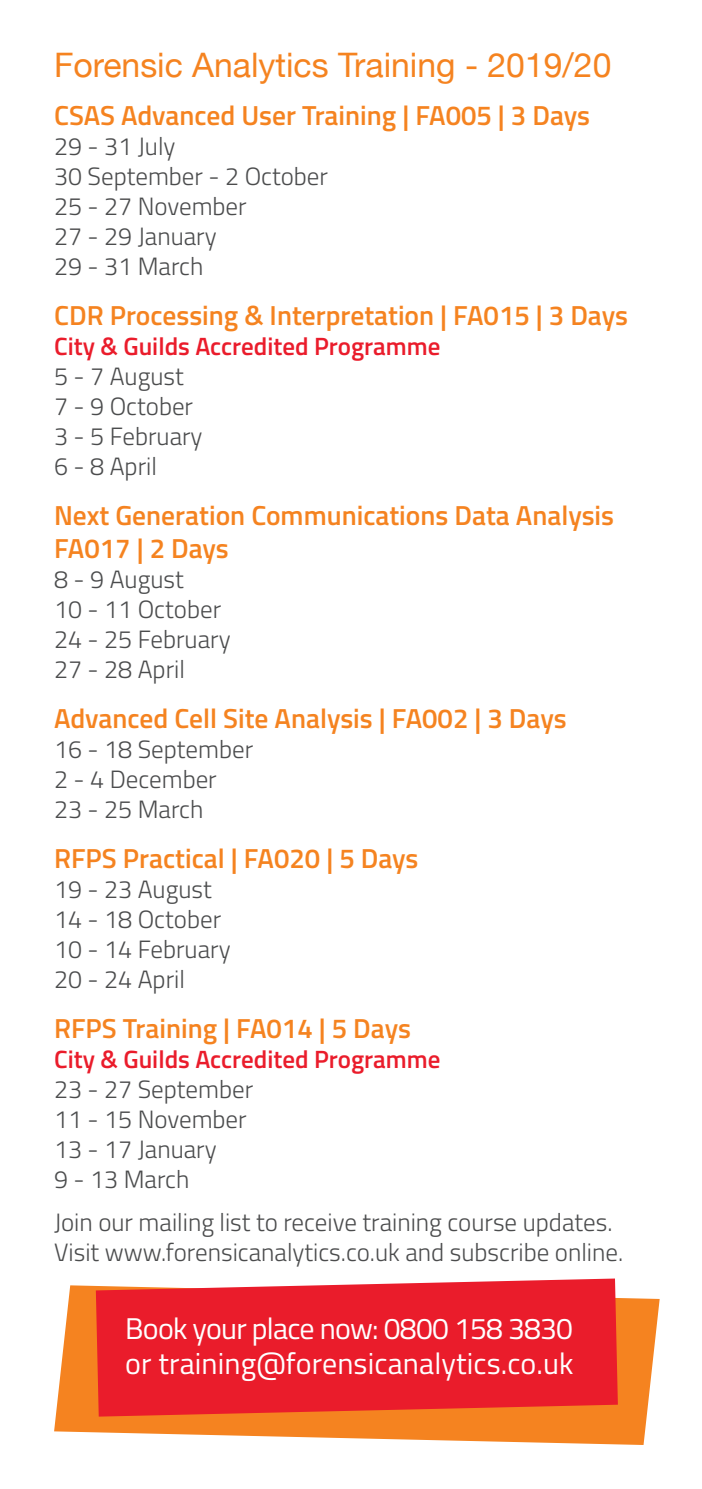
<style>
.page{position:relative;width:702px;height:1489px;background:#fff}
.page>*{position:absolute;margin:0;border:0;box-sizing:border-box;transform-origin:0 0}
.t1{font:33.75px "Helvetica Neue";color:#f58320}
.t2{font:30px/35px "Titillium";color:#fff}
.t3{font:600 27.5px/33px "Titillium";color:#f58320}
.t4{font:300 25px/30px "Titillium";color:#4b4c4d}
.t5{font:600 25px "Titillium";color:#ea1c2b}
</style>
<div class="page">
<svg style="left:54px;top:1285px;width:605px;height:159px;fill:#f58320"></svg>
<svg style="left:96px;top:1278px;width:522px;height:138px;background:#eb2c33"></svg>
<h1 class="t1" style="left:54px;top:45px;width:559px">Forensic Analytics Training - 2019/20</h1>
<p class="t3" style="left:54px;top:97px;width:537px">CSAS Advanced User Training | FA005 | 3 Days</p>
<p class="t4" style="left:54px;top:130px;width:275px">29 - 31 July<br>30 September - 2 October<br>25 - 27 November<br>27 - 29 January<br>29 - 31 March</p>
<p class="t3" style="left:54px;top:297px;width:575px">CDR Processing &amp; Interpretation | FA015 | 3 Days</p>
<p class="t5" style="left:54px;top:327px;width:388px">City &amp; Guilds Accredited Programme</p>
<p class="t4" style="left:54px;top:360px;width:150px">5 - 7 August<br>7 - 9 October<br>3 - 5 February<br>6 - 8 April</p>
<p class="t3" style="left:54px;top:497px;width:561px">Next Generation Communications Data Analysis<br>FA017 | 2 Days</p>
<p class="t4" style="left:54px;top:563px;width:178px">8 - 9 August<br>10 - 11 October<br>24 - 25 February<br>27 - 28 April</p>
<p class="t3" style="left:54px;top:700px;width:514px">Advanced Cell Site Analysis | FA002 | 3 Days</p>
<p class="t4" style="left:54px;top:733px;width:200px">16 - 18 September<br>2 - 4 December<br>23 - 25 March</p>
<p class="t3" style="left:54px;top:840px;width:366px">RFPS Practical | FA020 | 5 Days</p>
<p class="t4" style="left:54px;top:873px;width:178px">19 - 23 August<br>14 - 18 October<br>10 - 14 February<br>20 - 24 April</p>
<p class="t3" style="left:54px;top:1010px;width:358px">RFPS Training | FA014 | 5 Days</p>
<p class="t5" style="left:54px;top:1040px;width:388px">City &amp; Guilds Accredited Programme</p>
<p class="t4" style="left:54px;top:1073px;width:200px">23 - 27 September<br>11 - 15 November<br>13 - 17 January<br>9 - 13 March</p>
<p class="t4" style="left:54px;top:1205px;width:570px">Join our mailing list to receive training course updates.<br>Visit www.forensicanalytics.co.uk and subscribe online.</p>
<p class="t2" style="left:125px;top:1309px;width:450px">Book your place now: 0800 158 3830 or training@forensicanalytics.co.uk</p>
</div>
